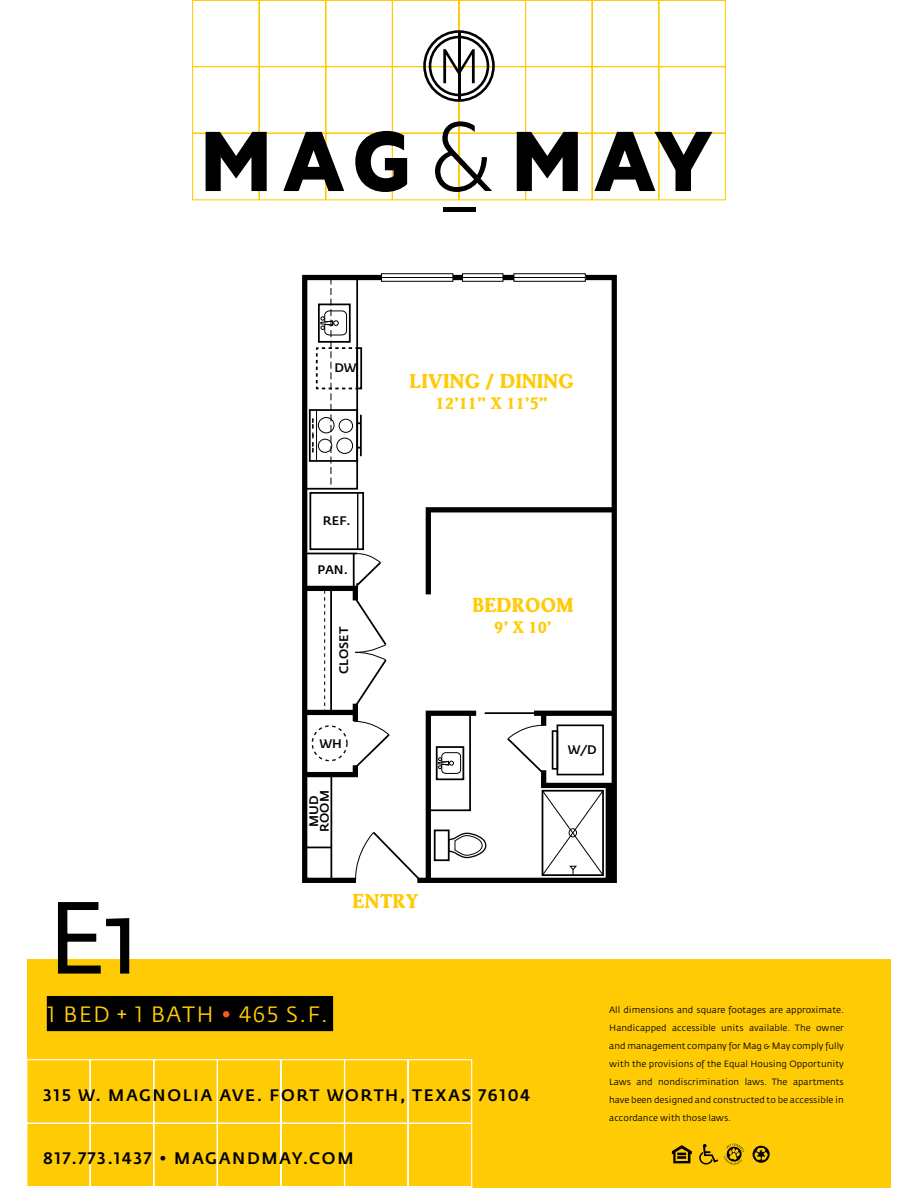
<style>
.page{position:relative;width:918px;height:1188px;background:#fff}
.page>*{position:absolute;margin:0;border:0;box-sizing:border-box;transform-origin:0 0}
.t1{font:99px "Fedra Sans";color:#000}
.t2{font:21.9px "Fedra Sans Book SC";letter-spacing:.06em;color:#ffcb05}
.t3{font:700 21px "Cooper Old Sty URW";color:#ffcb05}
.t4{font:700 17.55px "Cooper Old Sty URW";color:#ffcb05}
.t5{font:16.5px "Fedra Sans Medium SC";letter-spacing:.1em;color:#000}
.t6{font:12.3px/10.5px "Fedra Sans Medium SC";color:#000;text-align:center}
.t7{font:9px/18px "Fedra Sans";color:#000;text-align:justify}
.s1{color:#f15a29}
</style>
<div class="page">
<div style="left:27px;top:959px;width:864px;height:229px;background:#ffcb05"></div>
<svg style="left:27px;top:1059px;width:446px;height:129px"></svg>
<svg style="left:192px;top:0;width:534px;height:201px"></svg>
<svg style="left:423px;top:30px;width:72px;height:72px"></svg>
<hr style="left:458px;top:31px;width:2px;height:70px;background:#000">
<svg style="left:206px;top:132px;width:61px;height:59px"></svg>
<svg style="left:283px;top:132px;width:61px;height:59px"></svg>
<svg style="left:355px;top:131px;width:52px;height:61px"></svg>
<svg style="left:435px;top:121px;width:57px;height:71px"></svg>
<svg style="left:517px;top:132px;width:61px;height:59px"></svg>
<svg style="left:595px;top:132px;width:117px;height:59px"></svg>
<div style="left:443px;top:207px;width:32px;height:5px;background:#000"></div>
<svg style="left:753px;top:1146px;width:17px;height:17px"></svg>
<svg style="left:699px;top:1144px;width:19px;height:21px"></svg>
<svg style="left:672px;top:1145px;width:20px;height:18px"></svg>
<svg style="left:724px;top:1144px;width:21px;height:21px"></svg>
<div style="left:47px;top:996px;width:286px;height:35px;background:#000"></div>
<svg style="left:57px;top:902px;width:73px;height:72px"></svg>
<svg style="left:302px;top:273px;width:315px;height:232px"></svg>
<div style="left:514px;top:274px;width:71px;height:7px;background:#fff"></div>
<div style="left:513px;top:273px;width:73px;height:9px;border:1px solid #000"></div>
<hr style="left:514px;top:277px;width:71px;height:1px;background:#000">
<div style="left:381px;top:274px;width:72px;height:7px;background:#fff"></div>
<div style="left:381px;top:273px;width:72px;height:9px;border:1px solid #000"></div>
<hr style="left:381px;top:277px;width:72px;height:1px;background:#000">
<div style="left:462px;top:274px;width:41px;height:7px;background:#fff"></div>
<div style="left:462px;top:273px;width:41px;height:9px;border:1px solid #000"></div>
<hr style="left:462px;top:277px;width:41px;height:1px;background:#000">
<hr style="left:360px;top:415px;width:2px;height:41px;background:#000">
<div style="left:356px;top:347px;width:6px;height:42px;border:2px solid #000"></div>
<div style="left:309px;top:492px;width:55px;height:58px;border:2px solid #000"></div>
<hr style="left:357px;top:493px;width:1px;height:56px;background:#000">
<svg style="left:302px;top:505px;width:315px;height:378px"></svg>
<svg style="left:303px;top:276px;width:58px;height:214px"></svg>
<h3 class="t6" style="left:334px;top:363px;width:24px">DW</h3>
<h3 class="t3" style="left:409px;top:369px;width:166px">LIVING / DINING</h3>
<h3 class="t4" style="left:436px;top:393px;width:114px">12’11” X 11’5”</h3>
<h3 class="t6" style="left:323px;top:516px;width:29px">REF.</h3>
<h3 class="t6" style="left:317px;top:564px;width:32px">PAN.</h3>
<h3 class="t6" style="left:339px;top:674px;width:49px;rotate:-90deg">CLOSET</h3>
<h3 class="t3" style="left:472px;top:593px;width:103px">BEDROOM</h3>
<h3 class="t4" style="left:494px;top:617px;width:59px">9’ X 10’</h3>
<h3 class="t6" style="left:319px;top:738px;width:24px">WH</h3>
<h3 class="t6" style="left:309px;top:832px;width:43px;rotate:-90deg">MUD<br>ROOM</h3>
<h1 class="t1" style="left:47px;top:886px;width:93px">E1</h1>
<h2 class="t2" style="left:47px;top:1003px;width:282px">1 BED + 1 BATH <span class="s1">•</span> 465 S.F.</h2>
<h3 class="t3" style="left:353px;top:889px;width:67px">ENTRY</h3>
<h3 class="t5" style="left:43px;top:1086px;width:488px">315 W. MAGNOLIA AVE. FORT WORTH, TEXAS 76104</h3>
<h3 class="t5" style="left:43px;top:1149px;width:312px">817.773.1437 • MAGANDMAY.COM</h3>
<h3 class="t6" style="left:568px;top:745px;width:30px">W/D</h3>
<p class="t7" style="left:609px;top:1001px;width:236px">All dimensions and square footages are approximate.<br>Handicapped accessible units available. The owner and management company for Mag &amp; May comply fully with the provisions of the Equal Housing Opportunity Laws and nondiscrimination laws. The apartments have been designed and constructed to be accessible in accordance with those laws.</p>
</div>
